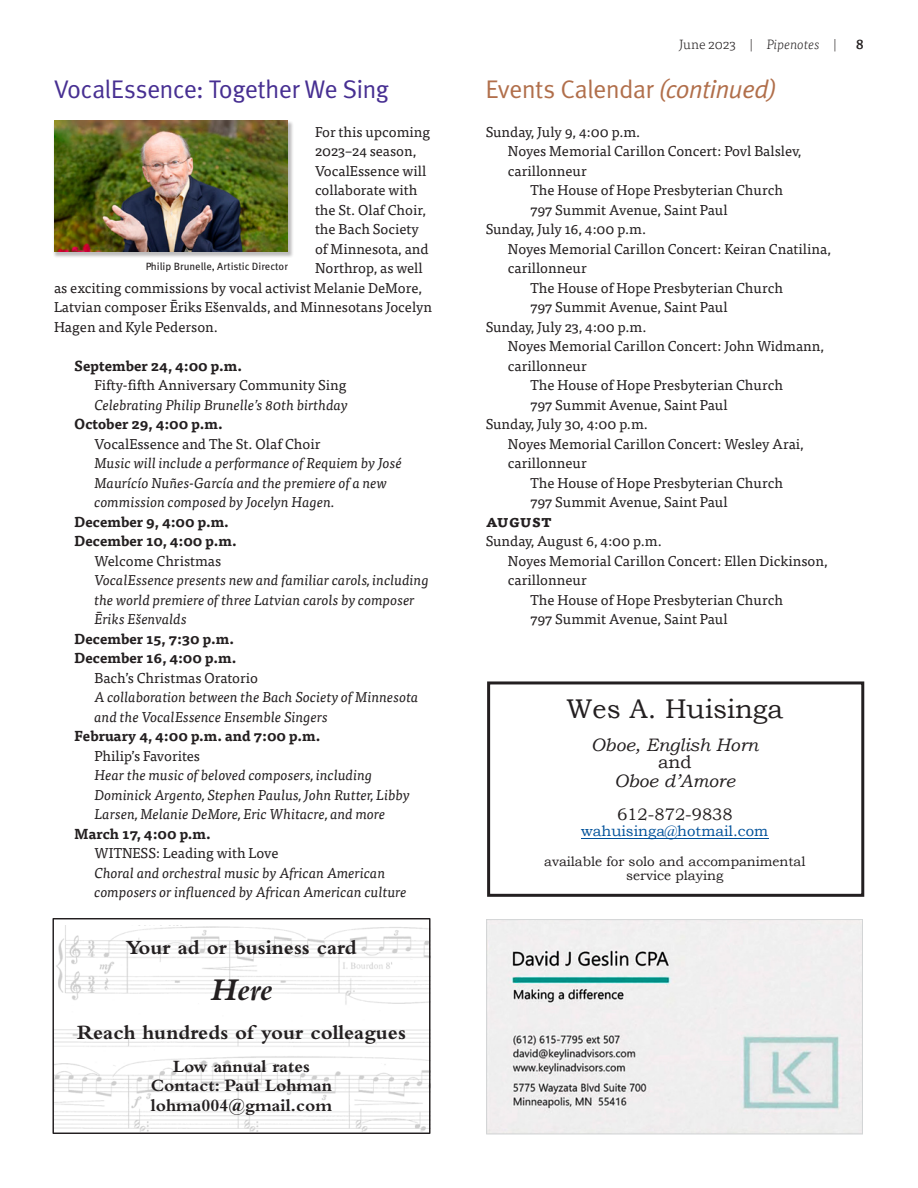
<style>
.page{position:relative;width:918px;height:1188px;background:#fff}
.page>*{position:absolute;margin:0;border:0;box-sizing:border-box;transform-origin:0 0}
.t1{font:italic 700 33px "Bembo Std";color:#231f20}
.t2{font:27px "Bookman Old Style";color:#231f20}
.t3{font:25.5px "Meta Pro Norm";letter-spacing:-.03em;color:#472f92}
.heading_interior__re{font:25.5px "Meta Pro Norm";letter-spacing:-.03em;color:#b16f4b}
.t4{font:700 21px "Bembo Std";color:#231f20}
.t5{font:700 18px/19.5px "Bembo Std";color:#231f20;text-align:center}
.t6{font:italic 18px/18.5px "Bookman Old Style";color:#231f20;text-align:center}
.t7{font:16.65px "Bookman Old Style";color:#231f20}
.t8{font:700 16.5px "Tisa Pro";color:#231f20}
.t9{font:15px "Bookman Old Style";color:#00519a}
.t10{font:14.25px/19.5px "Tisa Pro";color:#231f20}
.t11{font:italic 14.25px/19.5px "Tisa Pro";color:#231f20}
.t12{font:700 14.25px/19.5px "Tisa Pro";color:#231f20}
.t13{font:13.5px/14.1px "Bookman Old Style";color:#231f20;text-align:center}
.t14{font:300 13.5px "Tisa Pro";color:#231f20}
.t15{font:500 13.5px "Tisa Pro";color:#231f20}
.t16{font:10.5px "Meta Pro";color:#231f20}
.s1{font-style:italic}
.s2{font-family:"Meta Pro Norm Ita"}
.s3{font-style:normal}
</style>
<div class="page">
<div style="left:52px;top:120px;width:242px;height:139px;background:#231f20;opacity:.3"></div>
<img style="left:54px;top:120px;width:234px;height:132px">
<img style="left:55px;top:926px;width:373px;height:206px">
<div style="left:53px;top:918px;width:377px;height:216px;border:1px solid #231f20"></div>
<div style="left:487px;top:681px;width:377px;height:216px;border:3px solid #231f20"></div>
<hr style="left:581px;top:838px;width:187px;height:1px;background:#00519a">
<img style="left:488px;top:921px;width:373px;height:211px">
<div style="left:486px;top:919px;width:377px;height:215px;border:1px solid #d3d5d6"></div>
<h3 class="t3" style="left:54px;top:69px;width:336px">VocalEssence: Together We Sing</h3>
<p class="t10" style="left:315px;top:121px;width:117px">For this upcoming</p>
<p class="t10" style="left:315px;top:140px;width:103px">2023–24 season,</p>
<p class="t10" style="left:315px;top:160px;width:113px">VocalEssence will</p>
<p class="t10" style="left:315px;top:179px;width:104px">collaborate with</p>
<p class="t10" style="left:315px;top:199px;width:113px">the St. Olaf Choir,</p>
<p class="t10" style="left:315px;top:218px;width:105px">the Bach Society</p>
<p class="t10" style="left:315px;top:238px;width:115px">of Minnesota, and</p>
<p class="t10" style="left:315px;top:257px;width:109px">Northrop, as well</p>
<p class="t10" style="left:54px;top:277px;width:370px">as exciting commissions by vocal activist Melanie DeMore,</p>
<p class="t10" style="left:54px;top:296px;width:380px">Latvian composer Ēriks Ešenvalds, and Minnesotans Jocelyn</p>
<p class="t10" style="left:54px;top:316px;width:165px">Hagen and Kyle Pederson.</p>
<p class="t12" style="left:74px;top:355px;width:169px">September 24, 4:00 p.m.</p>
<p class="t10" style="left:94px;top:374px;width:253px">Fifty-fifth Anniversary Community Sing</p>
<p class="t11" style="left:94px;top:394px;width:255px">Celebrating Philip Brunelle’s 80th birthday</p>
<p class="t12" style="left:74px;top:413px;width:150px">October 29, 4:00 p.m.</p>
<p class="t10" style="left:94px;top:433px;width:227px">VocalEssence and The St. Olaf Choir</p>
<p class="t11" style="left:94px;top:452px;width:309px">Music will include a performance of Requiem by José<br>Maurícío Nuñes-García and the premiere of a new commission composed by Jocelyn Hagen.</p>
<p class="t12" style="left:74px;top:511px;width:164px">December 9, 4:00 p.m.<br>December 10, 4:00 p.m.</p>
<p class="t10" style="left:94px;top:550px;width:128px">Welcome Christmas</p>
<p class="t11" style="left:94px;top:569px;width:336px">VocalEssence presents new and familiar carols, including the world premiere of three Latvian carols by composer<br>Ēriks Ešenvalds</p>
<p class="t12" style="left:74px;top:628px;width:164px">December 15, 7:30 p.m.<br>December 16, 4:00 p.m.</p>
<p class="t10" style="left:94px;top:667px;width:165px">Bach’s Christmas Oratorio</p>
<p class="t11" style="left:94px;top:686px;width:326px">A collaboration between the Bach Society of Minnesota and the VocalEssence Ensemble Singers</p>
<p class="t12" style="left:74px;top:725px;width:248px">February 4, 4:00 p.m. and 7:00 p.m.</p>
<p class="t10" style="left:94px;top:745px;width:107px">Philip’s Favorites</p>
<p class="t11" style="left:94px;top:764px;width:317px">Hear the music of beloved composers, including<br>Dominick Argento, Stephen Paulus, John Rutter, Libby<br>Larsen, Melanie DeMore, Eric Whitacre, and more</p>
<p class="t12" style="left:74px;top:823px;width:138px">March 17, 4:00 p.m.</p>
<p class="t10" style="left:94px;top:842px;width:185px">WITNESS: Leading with Love</p>
<p class="t11" style="left:94px;top:862px;width:314px">Choral and orchestral music by African American composers or influenced by African American culture</p>
<p class="t16" style="left:145px;top:258px;width:144px">Philip Brunelle, Artistic Director</p>
<h3 class="t4" style="left:126px;top:936px;width:233px">Your ad or business card</h3>
<h1 class="t1" style="left:211px;top:972px;width:63px">Here</h1>
<h3 class="t4" style="left:77px;top:1021px;width:330px">Reach hundreds of your colleagues</h3>
<p class="t5" style="left:151px;top:1056px;width:183px">Low annual rates<br>Contact: Paul Lohman lohma004@gmail.com</p>
<p class="t14" style="left:679px;top:35px;width:159px">June 2023 | <span class="s1">Pipenotes</span> |</p>
<p class="t15" style="left:856px;top:34px;width:10px">8</p>
<p class="heading_interior__re" style="left:486px;top:69px;width:293px">Events Calendar <span class="s2">(continued)</span></p>
<p class="t10" style="left:508px;top:121px;width:295px;text-indent:-22px">Sunday, July 9, 4:00 p.m.<br>Noyes Memorial Carillon Concert: Povl Balslev, carillonneur</p>
<p class="t10" style="left:530px;top:179px;width:254px">The House of Hope Presbyterian Church</p>
<p class="t10" style="left:530px;top:199px;width:199px">797 Summit Avenue, Saint Paul</p>
<p class="t10" style="left:485px;top:218px;width:162px">Sunday, July 16, 4:00 p.m.</p>
<p class="t10" style="left:508px;top:238px;width:324px">Noyes Memorial Carillon Concert: Keiran Cnatilina,</p>
<p class="t10" style="left:508px;top:257px;width:80px">carillonneur</p>
<p class="t10" style="left:530px;top:277px;width:254px">The House of Hope Presbyterian Church</p>
<p class="t10" style="left:530px;top:296px;width:199px">797 Summit Avenue, Saint Paul</p>
<p class="t10" style="left:485px;top:316px;width:163px">Sunday, July 23, 4:00 p.m.</p>
<p class="t10" style="left:508px;top:335px;width:318px">Noyes Memorial Carillon Concert: John Widmann,</p>
<p class="t10" style="left:508px;top:355px;width:80px">carillonneur</p>
<p class="t10" style="left:530px;top:374px;width:254px">The House of Hope Presbyterian Church</p>
<p class="t10" style="left:530px;top:394px;width:199px">797 Summit Avenue, Saint Paul</p>
<p class="t10" style="left:485px;top:413px;width:164px">Sunday, July 30, 4:00 p.m.</p>
<p class="t10" style="left:508px;top:433px;width:297px">Noyes Memorial Carillon Concert: Wesley Arai,</p>
<p class="t10" style="left:508px;top:452px;width:80px">carillonneur</p>
<p class="t10" style="left:530px;top:472px;width:254px">The House of Hope Presbyterian Church</p>
<p class="t10" style="left:530px;top:491px;width:199px">797 Summit Avenue, Saint Paul</p>
<p class="t8" style="left:485px;top:507px;width:68px">august</p>
<p class="t10" style="left:485px;top:530px;width:178px">Sunday, August 6, 4:00 p.m.</p>
<p class="t10" style="left:508px;top:550px;width:321px">Noyes Memorial Carillon Concert: Ellen Dickinson,</p>
<p class="t10" style="left:508px;top:569px;width:80px">carillonneur</p>
<p class="t10" style="left:530px;top:589px;width:254px">The House of Hope Presbyterian Church</p>
<p class="t10" style="left:530px;top:608px;width:199px">797 Summit Avenue, Saint Paul</p>
<p class="t2" style="left:567px;top:691px;width:218px">Wes A. Huisinga</p>
<p class="t6" style="left:591px;top:735px;width:169px">Oboe, English Horn <span class="s3">and<br></span>Oboe d’Amore</p>
<p class="t7" style="left:617px;top:803px;width:117px">612-872-9838</p>
<p class="t9" style="left:581px;top:822px;width:189px">wahuisinga@hotmail.com</p>
<p class="t13" style="left:544px;top:854px;width:263px">available for solo and accompanimental service playing</p>
</div>
